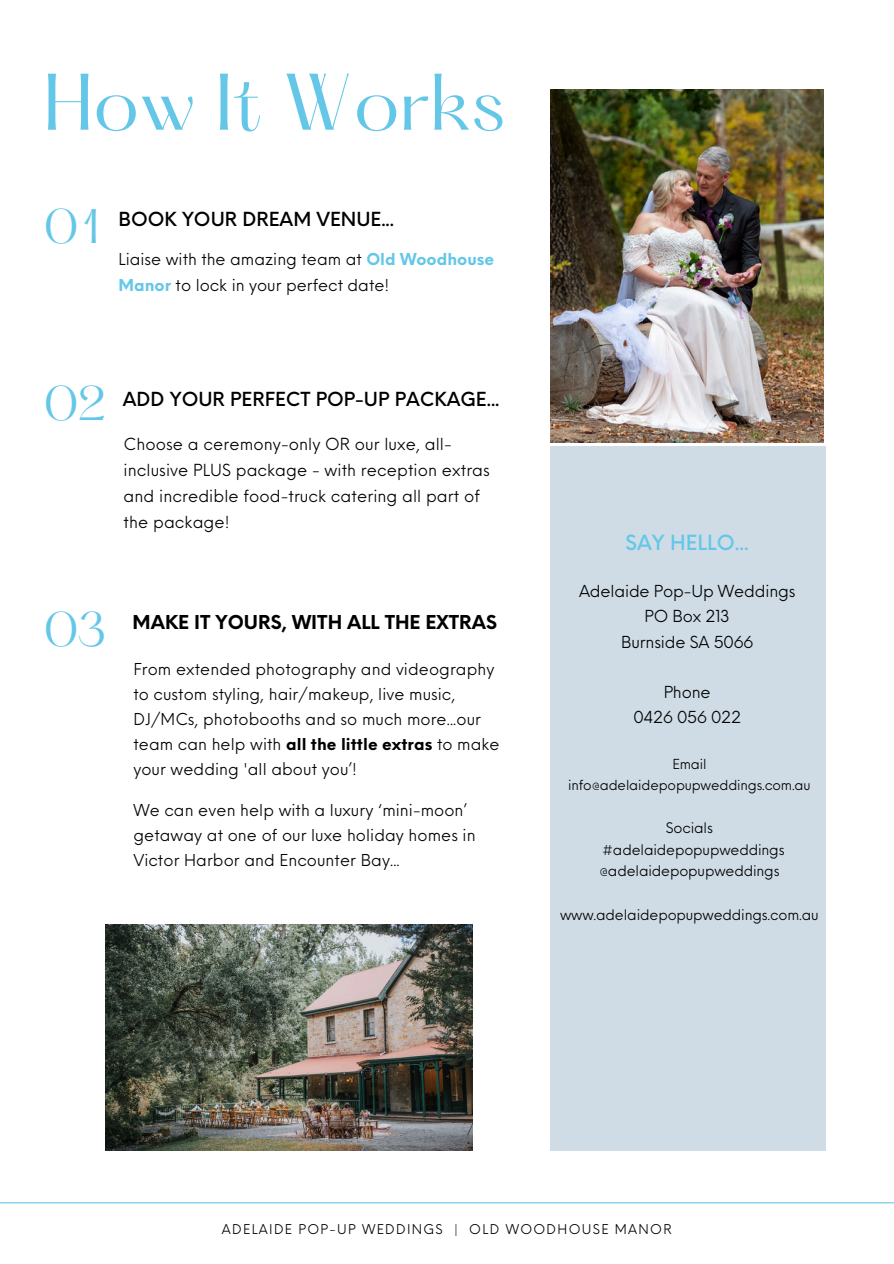
<style>
.page{position:relative;width:894px;height:1264px;background:#fff}
.page>*{position:absolute;margin:0;border:0;box-sizing:border-box;transform-origin:0 0}
.t1{font:70.05px "Hatton";color:#65c7e8}
.t2{font:42.3px "Hatton";color:#65c7e8}
.t3{font:500 20.4px "Neue Einstellung";color:#65c7e8}
.t4{font:500 18.9px "Neue Einstellung";color:#000}
.t5{font:700 18.75px "Neue Einstellung";color:#000}
.t6{font:16.2px/26px "Neue Einstellung";letter-spacing:.005em;color:#000;text-align:center}
.t7{font:16.05px/25px "Neue Einstellung";letter-spacing:.005em;color:#000}
.t8{font:14.25px "Neue Einstellung";letter-spacing:-.01em;color:#000}
.t9{font:13.5px/20.9px "Neue Einstellung";letter-spacing:-.01em;color:#000;text-align:center}
.t10{font:13.2px "Neue Einstellung";letter-spacing:.1em;color:#000}
.s1{font-weight:700;color:#65c7e8}
.s2{font-weight:700}
</style>
<div class="page">
<img style="left:550px;top:89px;width:273px;height:354px">
<div style="left:550px;top:446px;width:275px;height:704px;background:#cfdce6"></div>
<hr style="left:0;top:1202px;width:893px;height:1px;background:#65c7e8">
<img style="left:105px;top:924px;width:367px;height:226px">
<p class="t1" style="left:43px;top:69px;width:463px">How It Works</p>
<h2 class="t2" style="left:43px;top:207px;width:58px">01</h2>
<h2 class="t4" style="left:118px;top:202px;width:277px">BOOK YOUR DREAM VENUE...</h2>
<h2 class="t7" style="left:118px;top:245px;width:377px;line-height:25.8px">Liaise with the amazing team at <span class="s1">Old Woodhouse<br>Manor</span> to lock in your perfect date!</h2>
<h4 class="t2" style="left:43px;top:383px;width:64px">02</h4>
<p class="t4" style="left:123px;top:382px;width:378px">ADD YOUR PERFECT POP-UP PACKAGE...</p>
<h4 class="t6" style="left:124px;top:429px;width:368px;text-align:left">Choose a ceremony-only OR our luxe, all&shy;inclusive PLUS package - with reception extras and incredible food-truck catering all part of the package!</h4>
<p class="t2" style="left:43px;top:610px;width:64px">03</p>
<h4 class="t5" style="left:132px;top:605px;width:366px">MAKE IT YOURS, WITH ALL THE EXTRAS</h4>
<h3 class="t7" style="left:133px;top:654px;width:368px">From extended photography and videography to custom styling, hair/makeup, live music, DJ/MCs, photobooths and so much more...our team can help with <span class="s2">all the little extras</span> to make your wedding 'all about you’!</h3>
<h4 class="t7" style="left:133px;top:795px;width:344px">We can even help with a luxury ‘mini-moon’ getaway at one of our luxe holiday homes in<br>Victor Harbor and Encounter Bay...</h4>
<p class="t3" style="left:625px;top:524px;width:125px">SAY HELLO...</p>
<h4 class="t6" style="left:579px;top:577px;width:218px;line-height:25.2px">Adelaide Pop-Up Weddings<br>PO Box 213<br>Burnside SA 5066</h4>
<h4 class="t6" style="left:633px;top:677px;width:109px;line-height:25.2px">Phone<br>0426 056 022</h4>
<p class="t9" style="left:568px;top:752px;width:244px">Email info@adelaidepopupweddings.com.au</p>
<p class="t8" style="left:665px;top:814px;width:48px">Socials</p>
<p class="t8" style="left:602px;top:836px;width:184px">#adelaidepopupweddings</p>
<p class="t8" style="left:599px;top:858px;width:182px">@adelaidepopupweddings</p>
<p class="t8" style="left:560px;top:902px;width:260px">www.adelaidepopupweddings.com.au</p>
<h5 class="t10" style="left:222px;top:1217px;width:451px">ADELAIDE POP-UP WEDDINGS | OLD WOODHOUSE MANOR</h5>
</div>
